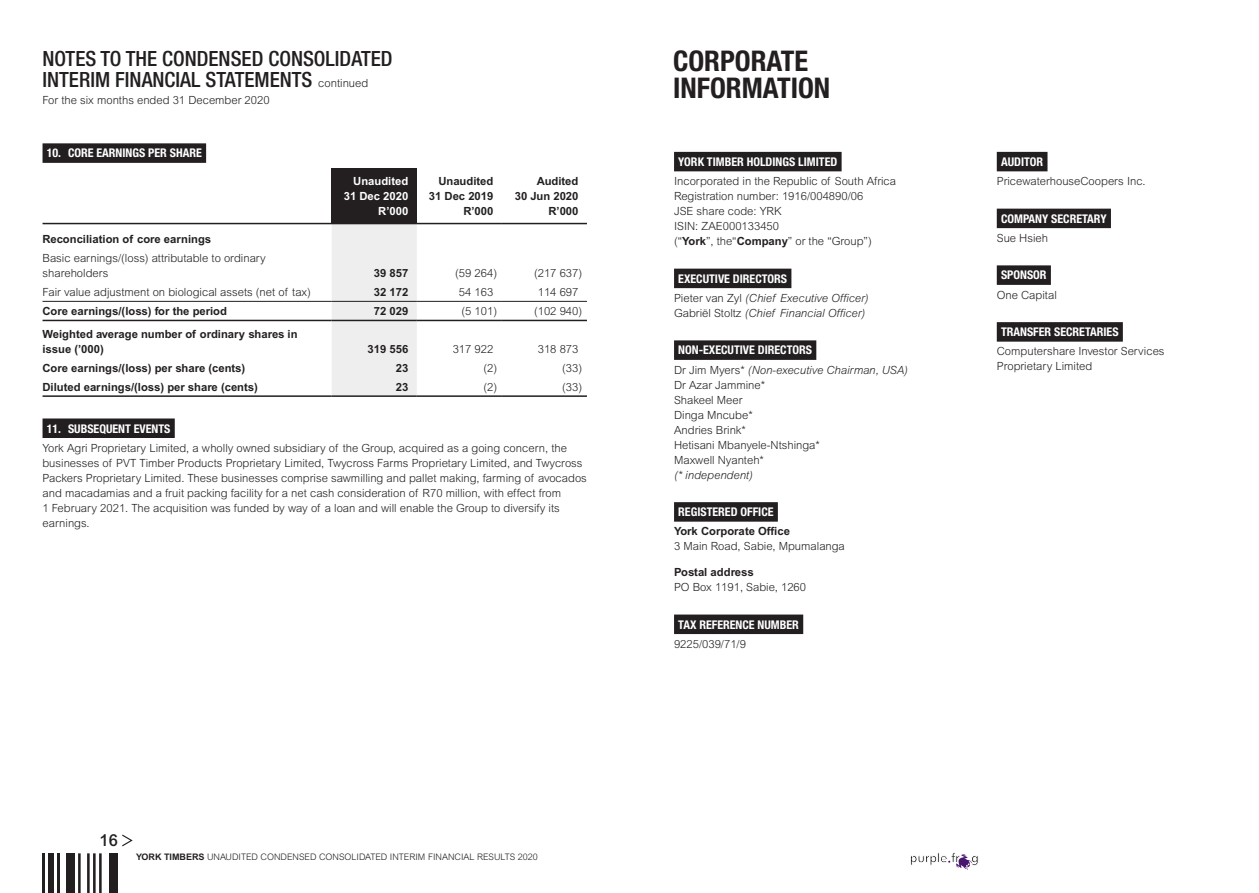
<style>
.page{position:relative;width:1259px;height:893px;background:#fff}
.page>*{position:absolute;margin:0;border:0;box-sizing:border-box;transform-origin:0 0}
._2020_Fins_Page_head{font:700 condensed 28.5px/27px "Helvetica Neue LT Std";color:#231f20}
._2020_Page_head_cont{font:500 condensed 21px/21px "Helvetica Neue LT Std";color:#231f20}
.t1{font:500 16.5px "Arial";color:#231f20}
._2020_Head_1_ML{font:700 condensed 12px "Helvetica Neue LT Std";color:#fff}
._2020_Body_copy_ML{font:300 11.25px/15px "Arial";color:#231f20}
._2020_Body_copy_ML-2{font:700 11.25px/15px "Arial";color:#231f20}
._2020_Body_copy_ML-3{font:italic 300 11.25px "Arial";color:#231f20}
._2020_Bold_fig_20mm{font:700 11.25px "Arial";color:#231f20}
._2020_Table_head_WHI{font:700 11.25px "Arial";color:#fff}
.t2{font:300 9px "Arial";color:#231f20}
.s1{font-family:"Arial";font-weight:300;font-stretch:normal;font-size:11.25px}
.s2{font-weight:700}
.s3{font-style:normal}
</style>
<div class="page">
<hr style="left:42px;top:853px;width:3px;height:40px;background:#231f20">
<div style="left:48px;top:853px;width:6px;height:40px;background:#231f20"></div>
<hr style="left:57px;top:853px;width:3px;height:40px;background:#231f20">
<div style="left:66px;top:853px;width:9px;height:40px;background:#231f20"></div>
<div style="left:109px;top:853px;width:9px;height:40px;background:#231f20"></div>
<hr style="left:99px;top:853px;width:3px;height:40px;background:#231f20">
<hr style="left:87px;top:853px;width:3px;height:40px;background:#231f20">
<hr style="left:93px;top:853px;width:3px;height:40px;background:#231f20">
<hr style="left:78px;top:853px;width:3px;height:40px;background:#231f20">
<svg style="left:122px;top:835px;width:11px;height:11px"></svg>
<div style="left:43px;top:143px;width:163px;height:20px;background:#231f20"></div>
<div style="left:43px;top:418px;width:132px;height:20px;background:#231f20"></div>
<div style="left:332px;top:168px;width:85px;height:56px;background:#231f20"></div>
<div style="left:332px;top:224px;width:85px;height:171px;background:#eeeeef"></div>
<hr style="left:43px;top:301px;width:289px;height:1px;background:#231f20">
<hr style="left:332px;top:301px;width:85px;height:1px;background:#231f20">
<hr style="left:417px;top:301px;width:85px;height:1px;background:#231f20">
<hr style="left:502px;top:301px;width:85px;height:1px;background:#231f20">
<hr style="left:43px;top:395px;width:289px;height:2px;background:#231f20">
<hr style="left:332px;top:395px;width:85px;height:2px;background:#231f20">
<hr style="left:417px;top:395px;width:85px;height:2px;background:#231f20">
<hr style="left:502px;top:395px;width:85px;height:2px;background:#231f20">
<hr style="left:43px;top:320px;width:289px;height:1px;background:#231f20">
<hr style="left:332px;top:320px;width:85px;height:1px;background:#231f20">
<hr style="left:417px;top:320px;width:85px;height:1px;background:#231f20">
<hr style="left:502px;top:320px;width:85px;height:1px;background:#231f20">
<hr style="left:43px;top:223px;width:289px;height:1px;background:#231f20">
<hr style="left:417px;top:223px;width:85px;height:1px;background:#231f20">
<hr style="left:502px;top:223px;width:85px;height:1px;background:#231f20">
<svg style="left:910px;top:852px;width:68px;height:18px"></svg>
<div style="left:674px;top:152px;width:167px;height:19px;background:#231f20"></div>
<div style="left:674px;top:269px;width:117px;height:19px;background:#231f20"></div>
<div style="left:674px;top:340px;width:142px;height:20px;background:#231f20"></div>
<div style="left:674px;top:502px;width:104px;height:20px;background:#231f20"></div>
<div style="left:674px;top:614px;width:129px;height:20px;background:#231f20"></div>
<div style="left:996px;top:152px;width:51px;height:19px;background:#231f20"></div>
<div style="left:996px;top:209px;width:115px;height:19px;background:#231f20"></div>
<div style="left:996px;top:265px;width:55px;height:20px;background:#231f20"></div>
<div style="left:996px;top:322px;width:126px;height:20px;background:#231f20"></div>
<p class="_2020_Page_head_cont" style="left:43px;top:48px;width:351px">NOTES TO THE CONDENSED CONSOLIDATED<br>INTERIM FINANCIAL STATEMENTS <span class="s1">continued</span></p>
<p class="_2020_Body_copy_ML" style="left:43px;top:93px;width:229px">For the six months ended 31 December 2020</p>
<p class="_2020_Head_1_ML" style="left:47px;top:146px;width:157px">10. CORE EARNINGS PER SHARE</p>
<p class="_2020_Body_copy_ML-2" style="left:43px;top:231px;width:170px">Reconciliation of core earnings</p>
<p class="_2020_Body_copy_ML" style="left:43px;top:251px;width:225px">Basic earnings/(loss) attributable to ordinary shareholders</p>
<p class="_2020_Table_head_WHI" style="left:353px;top:174px;width:57px">Unaudited</p>
<p class="_2020_Table_head_WHI" style="left:344px;top:189px;width:66px">31 Dec 2020</p>
<p class="_2020_Table_head_WHI" style="left:378px;top:204px;width:32px">R’000</p>
<p class="_2020_Bold_fig_20mm" style="left:438px;top:174px;width:57px">Unaudited</p>
<p class="_2020_Bold_fig_20mm" style="left:429px;top:189px;width:66px">31 Dec 2019</p>
<p class="_2020_Bold_fig_20mm" style="left:463px;top:204px;width:32px">R’000</p>
<p class="_2020_Bold_fig_20mm" style="left:537px;top:174px;width:43px">Audited</p>
<p class="_2020_Bold_fig_20mm" style="left:515px;top:189px;width:65px">30 Jun 2020</p>
<p class="_2020_Bold_fig_20mm" style="left:548px;top:204px;width:32px">R’000</p>
<p class="_2020_Body_copy_ML-2" style="left:374px;top:266px;width:36px">39 857</p>
<p class="_2020_Body_copy_ML" style="left:455px;top:266px;width:43px">(59 264)</p>
<p class="_2020_Body_copy_ML" style="left:534px;top:266px;width:50px">(217 637)</p>
<p class="_2020_Body_copy_ML" style="left:43px;top:285px;width:270px">Fair value adjustment on biological assets (net of tax)</p>
<p class="_2020_Body_copy_ML-2" style="left:374px;top:285px;width:36px">32 172</p>
<p class="_2020_Body_copy_ML" style="left:459px;top:285px;width:36px">54 163</p>
<p class="_2020_Body_copy_ML" style="left:538px;top:285px;width:42px">114 697</p>
<p class="_2020_Body_copy_ML-2" style="left:43px;top:304px;width:186px">Core earnings/(loss) for the period</p>
<p class="_2020_Body_copy_ML-2" style="left:374px;top:304px;width:36px">72 029</p>
<p class="_2020_Body_copy_ML" style="left:461px;top:304px;width:37px">(5 101)</p>
<p class="_2020_Body_copy_ML" style="left:534px;top:304px;width:50px">(102 940)</p>
<p class="_2020_Body_copy_ML-2" style="left:43px;top:326px;width:257px">Weighted average number of ordinary shares in issue (’000)</p>
<p class="_2020_Body_copy_ML-2" style="left:368px;top:341px;width:42px">319 556</p>
<p class="_2020_Body_copy_ML" style="left:453px;top:341px;width:42px">317 922</p>
<p class="_2020_Body_copy_ML" style="left:538px;top:341px;width:42px">318 873</p>
<p class="_2020_Body_copy_ML-2" style="left:43px;top:360px;width:204px">Core earnings/(loss) per share (cents)</p>
<p class="_2020_Body_copy_ML-2" style="left:396px;top:360px;width:14px">23</p>
<p class="_2020_Body_copy_ML" style="left:483px;top:360px;width:15px">(2)</p>
<p class="_2020_Body_copy_ML" style="left:562px;top:360px;width:22px">(33)</p>
<p class="_2020_Body_copy_ML-2" style="left:43px;top:379px;width:217px">Diluted earnings/(loss) per share (cents)</p>
<p class="_2020_Body_copy_ML-2" style="left:396px;top:379px;width:14px">23</p>
<p class="_2020_Body_copy_ML" style="left:483px;top:380px;width:15px">(2)</p>
<p class="_2020_Body_copy_ML" style="left:562px;top:380px;width:22px">(33)</p>
<p class="_2020_Head_1_ML" style="left:47px;top:421px;width:125px">11. SUBSEQUENT EVENTS</p>
<p class="_2020_Body_copy_ML" style="left:43px;top:440px;width:546px">York Agri Proprietary Limited, a wholly owned subsidiary of the Group, acquired as a going concern, the businesses of PVT Timber Products Proprietary Limited, Twycross Farms Proprietary Limited, and Twycross Packers Proprietary Limited. These businesses comprise sawmilling and pallet making, farming of avocados and macadamias and a fruit packing facility for a net cash consideration of R70 million, with effect from<br>1 February 2021. The acquisition was funded by way of a loan and will enable the Group to diversify its earnings.</p>
<h3 class="t1" style="left:100px;top:831px;width:20px">16</h3>
<p class="t2" style="left:136px;top:852px;width:403px"><span class="s2">YORK TIMBERS</span> UNAUDITED CONDENSED CONSOLIDATED INTERIM FINANCIAL RESULTS 2020</p>
<p class="_2020_Fins_Page_head" style="left:673px;top:47px;width:159px">CORPORATE<br>INFORMATION</p>
<p class="_2020_Head_1_ML" style="left:678px;top:154px;width:160px">YORK TIMBER HOLDINGS LIMITED</p>
<p class="_2020_Body_copy_ML" style="left:674px;top:174px;width:223px">Incorporated in the Republic of South Africa</p>
<p class="_2020_Body_copy_ML" style="left:674px;top:189px;width:191px">Registration number: 1916/004890/06</p>
<p class="_2020_Body_copy_ML" style="left:674px;top:204px;width:109px">JSE share code: YRK</p>
<p class="_2020_Body_copy_ML" style="left:674px;top:219px;width:107px">ISIN: ZAE000133450</p>
<p class="_2020_Body_copy_ML" style="left:674px;top:234px;width:199px">(“<span class="s2">York</span>”, the“<span class="s2">Company</span>” or the “Group”)</p>
<p class="_2020_Head_1_ML" style="left:678px;top:271px;width:110px">EXECUTIVE DIRECTORS</p>
<p class="_2020_Body_copy_ML-3" style="left:674px;top:291px;width:196px"><span class="s3">Pieter van Zyl</span> (Chief Executive Officer)</p>
<p class="_2020_Body_copy_ML-3" style="left:674px;top:306px;width:193px"><span class="s3">Gabriël Stoltz</span> (Chief Financial Officer)</p>
<p class="_2020_Head_1_ML" style="left:678px;top:343px;width:135px">NON-EXECUTIVE DIRECTORS</p>
<p class="_2020_Body_copy_ML-3" style="left:674px;top:363px;width:235px"><span class="s3">Dr Jim Myers*</span> (Non-executive Chairman, USA)</p>
<p class="_2020_Body_copy_ML" style="left:674px;top:377px;width:93px">Dr Azar Jammine*</p>
<p class="_2020_Body_copy_ML" style="left:674px;top:392px;width:70px">Shakeel Meer</p>
<p class="_2020_Body_copy_ML" style="left:674px;top:407px;width:80px">Dinga Mncube*</p>
<p class="_2020_Body_copy_ML" style="left:674px;top:422px;width:73px">Andries Brink*</p>
<p class="_2020_Body_copy_ML" style="left:674px;top:437px;width:147px">Hetisani Mbanyele-Ntshinga*</p>
<p class="_2020_Body_copy_ML" style="left:674px;top:452px;width:91px">Maxwell Nyanteh*</p>
<p class="_2020_Body_copy_ML-3" style="left:674px;top:468px;width:80px">(* independent)</p>
<p class="_2020_Head_1_ML" style="left:678px;top:505px;width:97px">REGISTERED OFFICE</p>
<p class="_2020_Body_copy_ML-2" style="left:674px;top:524px;width:117px">York Corporate Office</p>
<p class="_2020_Body_copy_ML" style="left:674px;top:539px;width:172px">3 Main Road, Sabie, Mpumalanga</p>
<p class="_2020_Body_copy_ML-2" style="left:674px;top:564px;width:81px">Postal address</p>
<p class="_2020_Body_copy_ML" style="left:674px;top:580px;width:134px">PO Box 1191, Sabie, 1260</p>
<p class="_2020_Head_1_ML" style="left:678px;top:617px;width:122px">TAX REFERENCE NUMBER</p>
<p class="_2020_Body_copy_ML" style="left:674px;top:636px;width:73px">9225/039/71/9</p>
<p class="_2020_Head_1_ML" style="left:1001px;top:154px;width:44px">AUDITOR</p>
<p class="_2020_Body_copy_ML" style="left:996px;top:174px;width:150px">PricewaterhouseCoopers Inc.</p>
<p class="_2020_Head_1_ML" style="left:1001px;top:211px;width:107px">COMPANY SECRETARY</p>
<p class="_2020_Body_copy_ML" style="left:996px;top:230px;width:53px">Sue Hsieh</p>
<p class="_2020_Head_1_ML" style="left:1001px;top:268px;width:47px">SPONSOR</p>
<p class="_2020_Body_copy_ML" style="left:996px;top:287px;width:62px">One Capital</p>
<p class="_2020_Head_1_ML" style="left:1001px;top:325px;width:119px">TRANSFER SECRETARIES</p>
<p class="_2020_Body_copy_ML" style="left:996px;top:344px;width:169px">Computershare Investor Services<br>Proprietary Limited</p>
</div>
